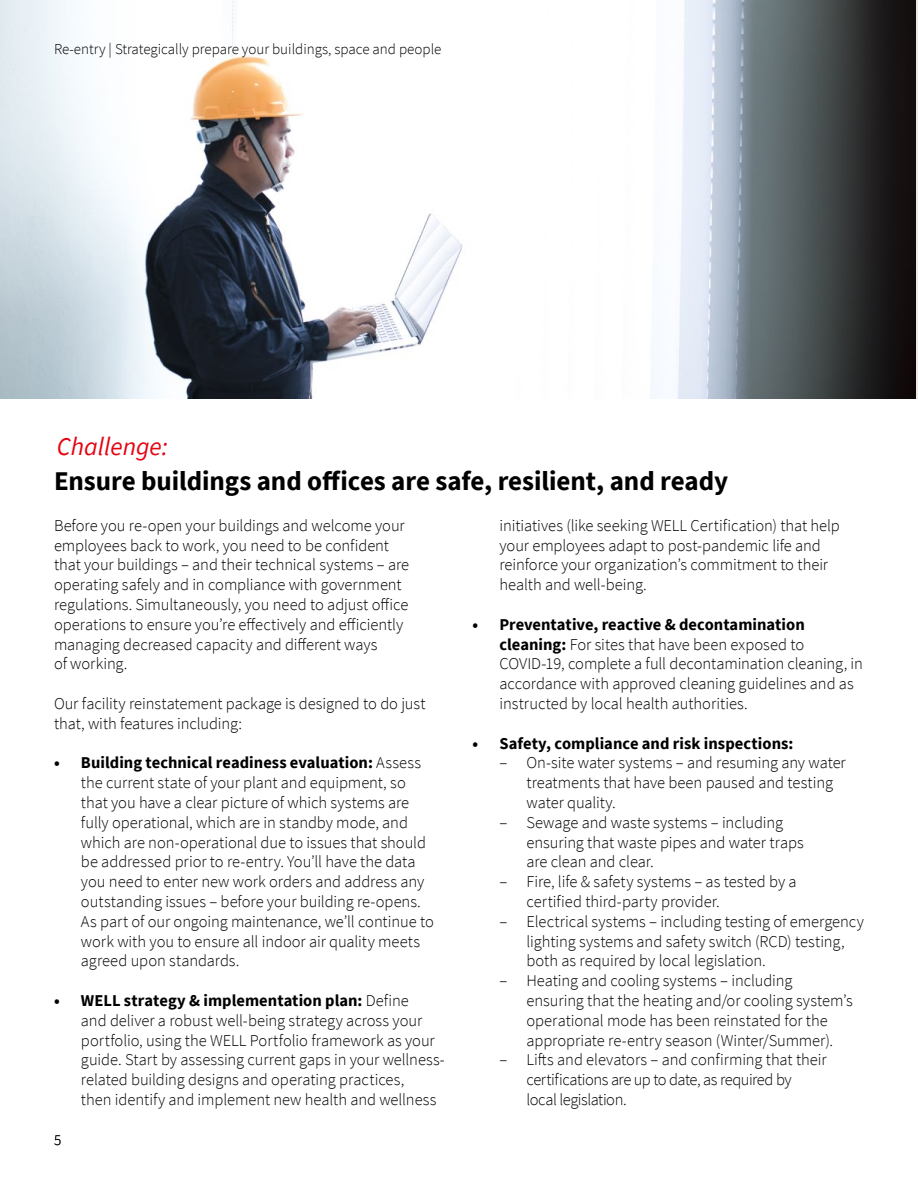
<style>
.page{position:relative;width:918px;height:1188px;background:#fff}
.page>*{position:absolute;margin:0;border:0;box-sizing:border-box;transform-origin:0 0}
.t1{font:700 27px "Source Sans Pro";letter-spacing:-.005em;color:#000}
.t2{font:italic 25.5px "Source Sans Pro";color:#e30613}
.t3{font:300 16.5px/19.8px "Source Sans Pro";letter-spacing:-.005em;color:#000}
.t4{font:700 16.5px "Source Sans Pro";letter-spacing:.005em;color:#000}
.t5{font:300 15px "Source Sans Pro";color:#000}
.s1{font-weight:700}
</style>
<div class="page">
<img style="left:0;top:0;width:916px;height:399px">
<p class="t5" style="left:54px;top:40px;width:389px">Re-entry | Strategically prepare your buildings, space and people</p>
<h2 class="t2" style="left:57px;top:431px;width:113px">Challenge:</h2>
<h1 class="t1" style="left:54px;top:462px;width:676px">Ensure buildings and offices are safe, resilient, and ready</h1>
<p class="t3" style="left:54px;top:515px;width:357px">Before you re-open your buildings and welcome your employees back to work, you need to be confident that your buildings – and their technical systems – are operating safely and in compliance with government regulations. Simultaneously, you need to adjust office operations to ensure you’re effectively and efficiently managing decreased capacity and different ways<br>of working.</p>
<p class="t3" style="left:54px;top:694px;width:373px">Our facility reinstatement package is designed to do just that, with features including:</p>
<p class="t3" style="left:81px;top:753px;width:354px;text-indent:-27px"><span class="s1">• Building technical readiness evaluation:</span> Assess the current state of your plant and equipment, so that you have a clear picture of which systems are fully operational, which are in standby mode, and which are non-operational due to issues that should be addressed prior to re-entry. You’ll have the data you need to enter new work orders and address any outstanding issues – before your building re-opens.<br>As part of our ongoing maintenance, we’ll continue to work with you to ensure all indoor air quality meets agreed upon standards.</p>
<p class="t3" style="left:81px;top:991px;width:365px;text-indent:-27px"><span class="s1">• WELL strategy &amp; implementation plan:</span> Define<br>and deliver a robust well-being strategy across your portfolio, using the WELL Portfolio framework as your guide. Start by assessing current gaps in your wellness&shy;related building designs and operating practices,<br>then identify and implement new health and wellness</p>
<p class="t5" style="left:54px;top:1131px;width:9px">5</p>
<p class="t3" style="left:500px;top:515px;width:342px">initiatives (like seeking WELL Certification) that help your employees adapt to post-pandemic life and reinforce your organization’s commitment to their health and well-being.</p>
<p class="t3" style="left:500px;top:614px;width:365px;text-indent:-27px"><span class="s1">• Preventative, reactive &amp; decontamination cleaning:</span> For sites that have been exposed to COVID-19, complete a full decontamination cleaning, in accordance with approved cleaning guidelines and as instructed by local health authorities.</p>
<p class="t4" style="left:473px;top:732px;width:322px">• Safety, compliance and risk inspections:</p>
<p class="t3" style="left:526px;top:753px;width:321px;text-indent:-27px">– On-site water systems – and resuming any water treatments that have been paused and testing water quality.</p>
<p class="t3" style="left:526px;top:812px;width:279px;text-indent:-27px">– Sewage and waste systems – including ensuring that waste pipes and water traps are clean and clear.</p>
<p class="t3" style="left:526px;top:872px;width:272px;text-indent:-27px">– Fire, life &amp; safety systems – as tested by a certified third-party provider.</p>
<p class="t3" style="left:526px;top:911px;width:339px;text-indent:-27px">– Electrical systems – including testing of emergency lighting systems and safety switch (RCD) testing, both as required by local legislation.</p>
<p class="t3" style="left:526px;top:971px;width:328px;text-indent:-27px">– Heating and cooling systems – including ensuring that the heating and/or cooling system’s operational mode has been reinstated for the appropriate re-entry season (Winter/Summer).</p>
<p class="t3" style="left:526px;top:1050px;width:302px;text-indent:-27px">– Lifts and elevators – and confirming that their certifications are up to date, as required by<br>local legislation.</p>
</div>
